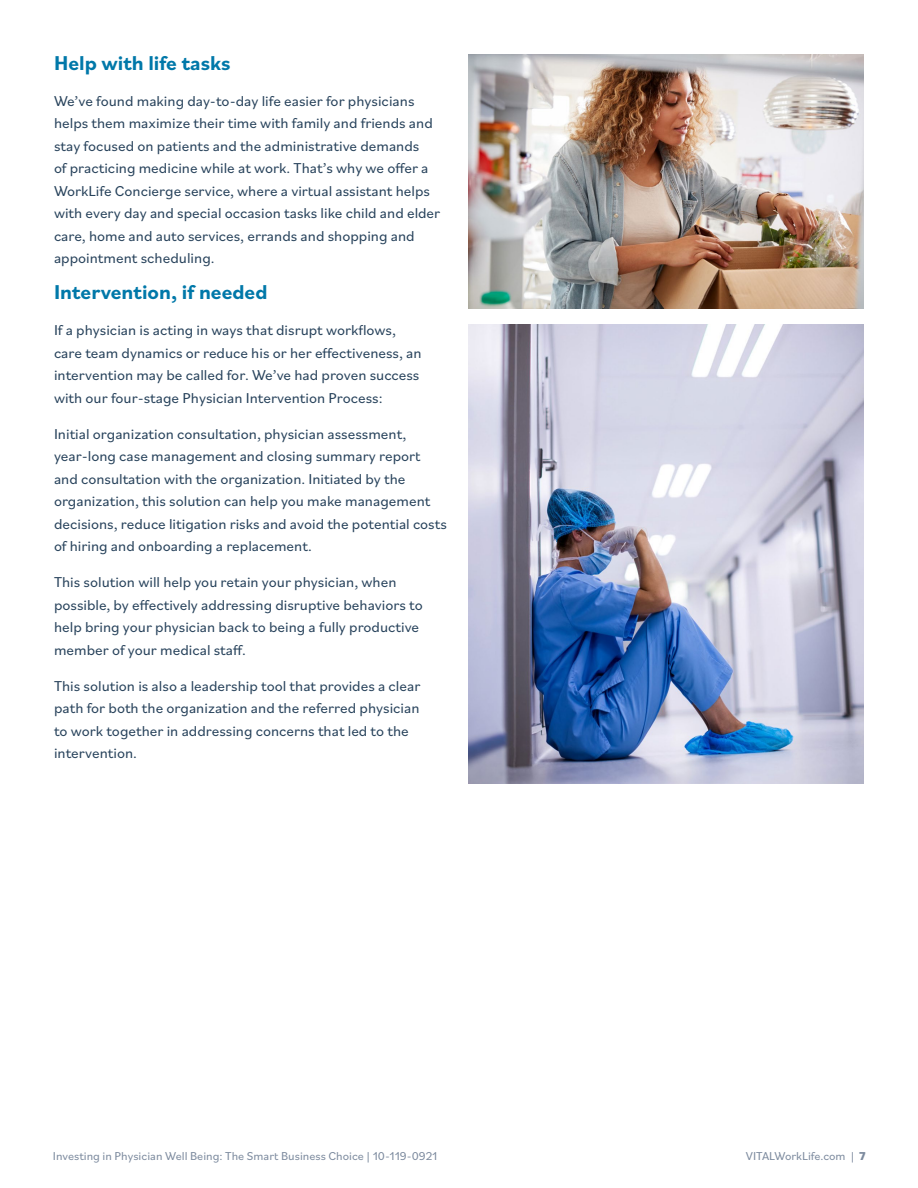
<style>
.page{position:relative;width:918px;height:1188px;background:#fff}
.page>*{position:absolute;margin:0;border:0;box-sizing:border-box;transform-origin:0 0}
.t1{font:700 21px "Bilo";color:#0078a9}
.t2{font:15px/22.5px "Bilo";color:#27425b}
.t3{font:12px "Bilo";color:#7c8a9e}
.s1{font-weight:800}
</style>
<div class="page">
<img style="left:468px;top:54px;width:396px;height:254px">
<img style="left:468px;top:325px;width:396px;height:458px">
<h1 class="t1" style="left:54px;top:48px;width:178px">Help with life tasks</h1>
<p class="t2" style="left:54px;top:89px;width:388px">We’ve found making day-to-day life easier for physicians helps them maximize their time with family and friends and stay focused on patients and the administrative demands<br>of practicing medicine while at work. That’s why we offer a WorkLife Concierge service, where a virtual assistant helps with every day and special occasion tasks like child and elder care, home and auto services, errands and shopping and appointment scheduling.</p>
<h1 class="t1" style="left:54px;top:278px;width:215px">Intervention, if needed</h1>
<p class="t2" style="left:54px;top:318px;width:369px">If a physician is acting in ways that disrupt workflows, care team dynamics or reduce his or her effectiveness, an intervention may be called for. We’ve had proven success with our four-stage Physician Intervention Process:</p>
<p class="t2" style="left:54px;top:422px;width:394px">Initial organization consultation, physician assessment, year-long case management and closing summary report and consultation with the organization. Initiated by the organization, this solution can help you make management decisions, reduce litigation risks and avoid the potential costs of hiring and onboarding a replacement.</p>
<p class="t2" style="left:54px;top:570px;width:370px">This solution will help you retain your physician, when possible, by effectively addressing disruptive behaviors to help bring your physician back to being a fully productive member of your medical staff.</p>
<p class="t2" style="left:54px;top:674px;width:368px">This solution is also a leadership tool that provides a clear path for both the organization and the referred physician to work together in addressing concerns that led to the intervention.</p>
<p class="t3" style="left:53px;top:1148px;width:386px">Investing in Physician Well Being: The Smart Business Choice | 10-119-0921</p>
<p class="t3" style="left:746px;top:1148px;width:121px">VITALWorkLife.com | <span class="s1">7</span></p>
</div>
